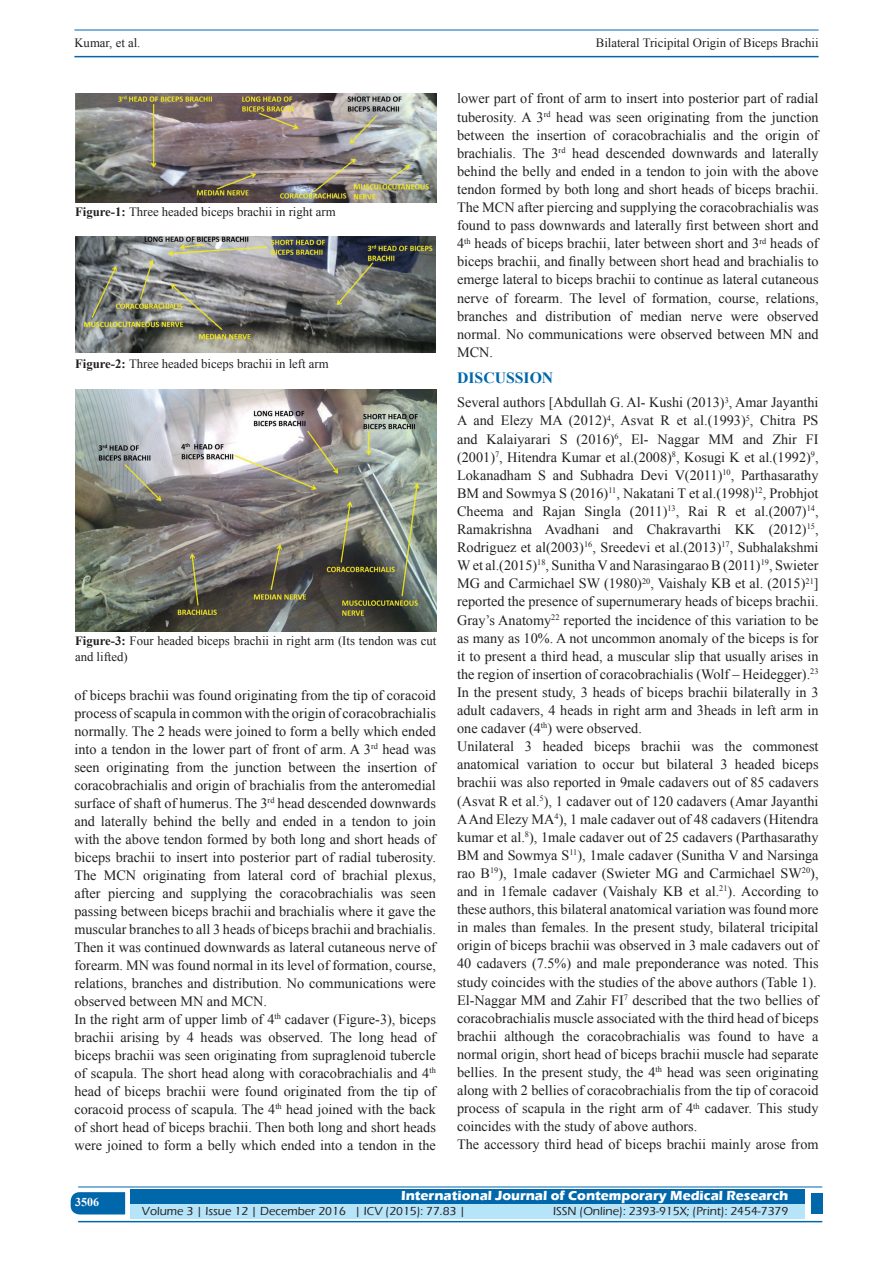
<style>
.page{position:relative;width:893px;height:1263px;background:#fff}
.page>*{position:absolute;margin:0;border:0;box-sizing:border-box;transform-origin:0 0}
.t1{font:700 15.75px "Times New Roman";color:#0067aa}
.TX_New{font:14.25px/18.1px "Times New Roman";color:#231f20;text-align:justify}
.t2{font:700 13.5px "Eras ITC";color:#fff}
.Legend{font:12.75px/16.5px "Times New Roman";color:#231f20}
.t3{font:500 12px "Eras ITC";color:#231f20}
.t4{font:700 12px "Times New Roman";color:#fff}
.s1{font-weight:700}
</style>
<div class="page">
<hr style="left:74px;top:30px;width:745px;height:1px;background:#0067aa">
<hr style="left:74px;top:56px;width:745px;height:1px;background:#0067aa">
<svg style="left:71px;top:1192px;width:54px;height:22px"></svg>
<div style="left:130px;top:1189px;width:674px;height:15px;background:#0067aa"></div>
<div style="left:130px;top:1204px;width:674px;height:15px;background:#b6e4f9"></div>
<hr style="left:78px;top:1186px;width:744px;height:1px;background:#0067aa">
<hr style="left:78px;top:1221px;width:744px;height:1px;background:#0067aa">
<div style="left:811px;top:1193px;width:11px;height:21px;background:#0067aa"></div>
<img style="left:75px;top:94px;width:361px;height:108px">
<img style="left:75px;top:237px;width:361px;height:115px">
<img style="left:75px;top:390px;width:361px;height:241px">
<p class="Legend" style="left:74px;top:35px;width:68px">Kumar, et al.</p>
<p class="Legend" style="left:596px;top:35px;width:224px">Bilateral Tricipital Origin of Biceps Brachii</p>
<p class="Legend" style="left:75px;top:203px;width:262px"><span class="s1">Figure-1:</span> Three headed biceps brachii in right arm</p>
<p class="Legend" style="left:75px;top:355px;width:255px"><span class="s1">Figure-2:</span> Three headed biceps brachii in left arm</p>
<p class="Legend" style="left:75px;top:632px;width:363px"><span class="s1">Figure-3:</span> Four headed biceps brachii in right arm (Its tendon was cut and lifted)</p>
<p class="TX_New" style="left:74px;top:686px;width:363px">of biceps brachii was found originating from the tip of coracoid process of scapula in common with the origin of coracobrachialis normally. The 2 heads were joined to form a belly which ended into a tendon in the lower part of front of arm. A 3<sup>rd</sup> head was seen originating from the junction between the insertion of coracobrachialis and origin of brachialis from the anteromedial surface of shaft of humerus. The 3<sup>rd</sup> head descended downwards and laterally behind the belly and ended in a tendon to join with the above tendon formed by both long and short heads of biceps brachii to insert into posterior part of radial tuberosity.<br>The MCN originating from lateral cord of brachial plexus, after piercing and supplying the coracobrachialis was seen passing between biceps brachii and brachialis where it gave the muscular branches to all 3 heads of biceps brachii and brachialis.<br>Then it was continued downwards as lateral cutaneous nerve of forearm. MN was found normal in its level of formation, course, relations, branches and distribution. No communications were observed between MN and MCN.</p>
<p class="TX_New" style="left:74px;top:1010px;width:363px">In the right arm of upper limb of 4<sup>th</sup> cadaver (Figure-3), biceps brachii arising by 4 heads was observed. The long head of biceps brachii was seen originating from supraglenoid tubercle of scapula. The short head along with coracobrachialis and 4<sup>th </sup>head of biceps brachii were found originated from the tip of coracoid process of scapula. The 4<sup>th</sup> head joined with the back of short head of biceps brachii. Then both long and short heads were joined to form a belly which ended into a tendon in the</p>
<p class="TX_New" style="left:457px;top:89px;width:363px">lower part of front of arm to insert into posterior part of radial tuberosity. A 3<sup>rd</sup> head was seen originating from the junction between the insertion of coracobrachialis and the origin of brachialis. The 3<sup>rd</sup> head descended downwards and laterally behind the belly and ended in a tendon to join with the above tendon formed by both long and short heads of biceps brachii.<br>The MCN after piercing and supplying the coracobrachialis was found to pass downwards and laterally first between short and 4<sup>th</sup> heads of biceps brachii, later between short and 3<sup>rd</sup> heads of biceps brachii, and finally between short head and brachialis to emerge lateral to biceps brachii to continue as lateral cutaneous nerve of forearm. The level of formation, course, relations, branches and distribution of median nerve were observed normal. No communications were observed between MN and MCN.</p>
<h1 class="t1" style="left:457px;top:367px;width:98px">DISCUSSION</h1>
<p class="TX_New" style="left:457px;top:393px;width:363px">Several authors [Abdullah G. Al- Kushi (2013)<sup>3</sup>, Amar Jayanthi A and Elezy MA (2012)<sup>4</sup>, Asvat R et al.(1993)<sup>5</sup>, Chitra PS and Kalaiyarari S (2016)<sup>6</sup>, El- Naggar MM and Zhir FI (2001)<sup>7</sup>, Hitendra Kumar et al.(2008)<sup>8</sup>, Kosugi K et al.(1992)<sup>9</sup>, Lokanadham S and Subhadra Devi V(2011)<sup>10</sup>, Parthasarathy BM and Sowmya S (2016)<sup>11</sup>, Nakatani T et al.(1998)<sup>12</sup>, Probhjot Cheema and Rajan Singla (2011)<sup>13</sup>, Rai R et al.(2007)<sup>14</sup>, Ramakrishna Avadhani and Chakravarthi KK (2012)<sup>15</sup>, Rodriguez et al(2003)<sup>16</sup>, Sreedevi et al.(2013)<sup>17</sup>, Subhalakshmi W et al.(2015)<sup>18</sup>, Sunitha V and Narasingarao B (2011)<sup>19</sup>, Swieter MG and Carmichael SW (1980)<sup>20</sup>, Vaishaly KB et al. (2015)<sup>21</sup>] reported the presence of supernumerary heads of biceps brachii.<br>Gray’s Anatomy<sup>22</sup> reported the incidence of this variation to be as many as 10%. A not uncommon anomaly of the biceps is for it to present a third head, a muscular slip that usually arises in the region of insertion of coracobrachialis (Wolf – Heidegger).<sup>23<br></sup>In the present study, 3 heads of biceps brachii bilaterally in 3 adult cadavers, 4 heads in right arm and 3heads in left arm in one cadaver (4<sup>th</sup>) were observed.</p>
<p class="TX_New" style="left:457px;top:737px;width:363px">Unilateral 3 headed biceps brachii was the commonest anatomical variation to occur but bilateral 3 headed biceps brachii was also reported in 9male cadavers out of 85 cadavers (Asvat R et al.<sup>5</sup>), 1 cadaver out of 120 cadavers (Amar Jayanthi A And Elezy MA<sup>4</sup>), 1 male cadaver out of 48 cadavers (Hitendra kumar et al.<sup>8</sup>), 1male cadaver out of 25 cadavers (Parthasarathy BM and Sowmya S<sup>11</sup>), 1male cadaver (Sunitha V and Narsinga rao B<sup>19</sup>), 1male cadaver (Swieter MG and Carmichael SW<sup>20</sup>), and in 1female cadaver (Vaishaly KB et al.<sup>21</sup>). According to these authors, this bilateral anatomical variation was found more in males than females. In the present study, bilateral tricipital origin of biceps brachii was observed in 3 male cadavers out of 40 cadavers (7.5%) and male preponderance was noted. This study coincides with the studies of the above authors (Table 1).</p>
<p class="TX_New" style="left:457px;top:990px;width:363px">El-Naggar MM and Zahir FI<sup>7</sup> described that the two bellies of coracobrachialis muscle associated with the third head of biceps brachii although the coracobrachialis was found to have a normal origin, short head of biceps brachii muscle had separate bellies. In the present study, the 4<sup>th</sup> head was seen originating along with 2 bellies of coracobrachialis from the tip of coracoid process of scapula in the right arm of 4<sup>th</sup> cadaver. This study coincides with the study of above authors.</p>
<p class="TX_New" style="left:457px;top:1135px;width:363px">The accessory third head of biceps brachii mainly arose from</p>
<h4 class="t4" style="left:75px;top:1194px;width:26px">3506</h4>
<p class="t2" style="left:401px;top:1188px;width:389px">International Journal of Contemporary Medical Research</p>
<p class="t3" style="left:142px;top:1204px;width:325px">Volume 3 | Issue 12 | December 2016 | ICV (2015): 77.83 |</p>
<p class="t3" style="left:553px;top:1204px;width:237px">ISSN (Online): 2393-915X; (Print): 2454-7379</p>
</div>
